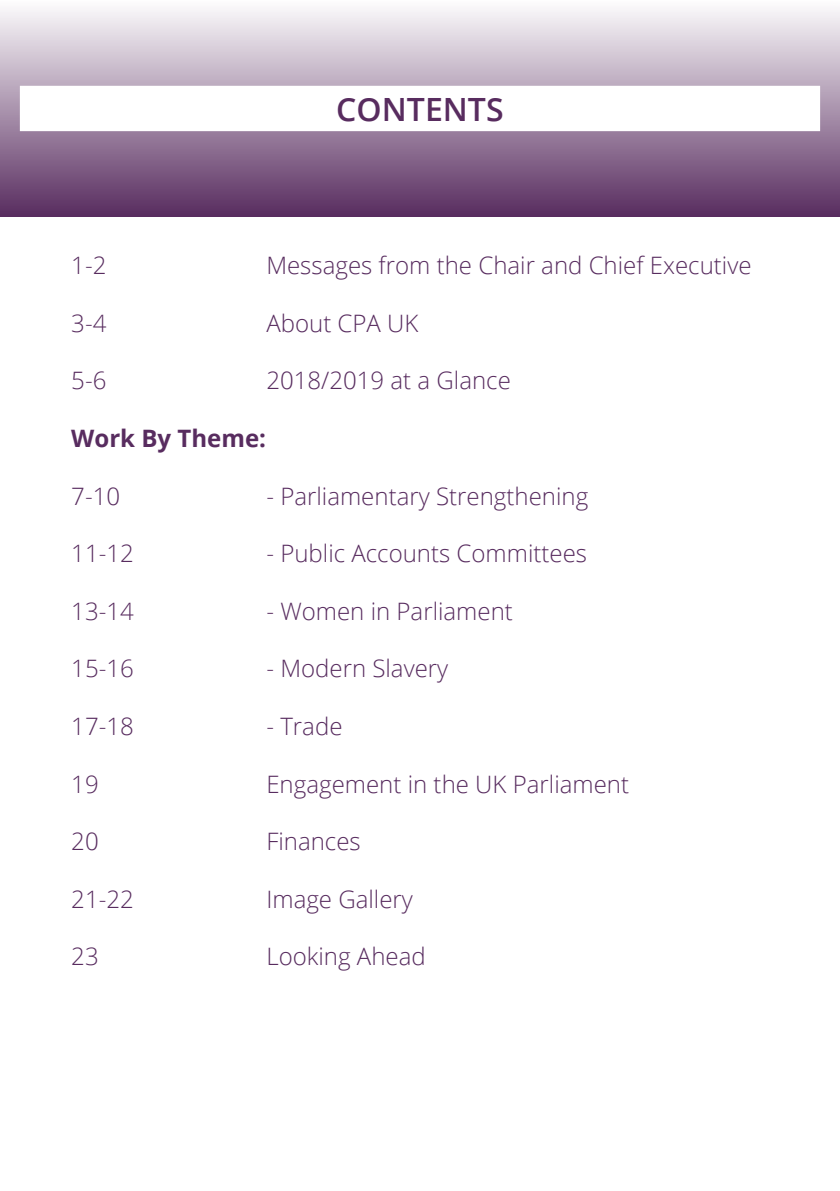
<style>
.page{position:relative;width:840px;height:1191px;background:#fff}
.page>*{position:absolute;margin:0;border:0;box-sizing:border-box;transform-origin:0 0}
.t1{font:600 32px "Open Sans";color:#582c5f}
.t2{font:300 24px "Open Sans";color:#582c5f}
.t3{font:700 24px "Open Sans";color:#582c5f}
</style>
<div class="page">
<svg style="left:0;top:10px;width:839px;height:207px;background:#a790aa"></svg>
<div style="left:21px;top:87px;width:797px;height:43px;background:#fff"></div>
<h1 class="t1" style="left:336px;top:87px;width:169px">CONTENTS</h1>
<p class="t2" style="left:266px;top:249px;width:486px">Messages from the Chair and Chief Executive</p>
<p class="t2" style="left:266px;top:306px;width:153px">About CPA UK</p>
<p class="t2" style="left:266px;top:364px;width:246px">2018/2019 at a Glance</p>
<p class="t2" style="left:71px;top:249px;width:37px">1-2</p>
<p class="t2" style="left:71px;top:306px;width:37px">3-4</p>
<p class="t2" style="left:71px;top:364px;width:37px">5-6</p>
<p class="t3" style="left:71px;top:421px;width:196px">Work By Theme:</p>
<p class="t2" style="left:71px;top:479px;width:50px">7-10</p>
<p class="t2" style="left:266px;top:479px;width:323px">- Parliamentary Strengthening</p>
<p class="t2" style="left:266px;top:537px;width:322px">- Public Accounts Committees</p>
<p class="t2" style="left:266px;top:594px;width:248px">- Women in Parliament</p>
<p class="t2" style="left:266px;top:652px;width:183px">- Modern Slavery</p>
<p class="t2" style="left:266px;top:710px;width:78px">- Trade</p>
<p class="t2" style="left:266px;top:767px;width:364px">Engagement in the UK Parliament</p>
<p class="t2" style="left:266px;top:825px;width:96px">Finances</p>
<p class="t2" style="left:266px;top:882px;width:148px">Image Gallery</p>
<p class="t2" style="left:266px;top:940px;width:161px">Looking Ahead</p>
<p class="t2" style="left:71px;top:537px;width:64px">11-12</p>
<p class="t2" style="left:71px;top:594px;width:64px">13-14</p>
<p class="t2" style="left:71px;top:652px;width:64px">15-16</p>
<p class="t2" style="left:71px;top:710px;width:64px">17-18</p>
<p class="t2" style="left:71px;top:767px;width:29px">19</p>
<p class="t2" style="left:71px;top:825px;width:29px">20</p>
<p class="t2" style="left:71px;top:882px;width:64px">21-22</p>
<p class="t2" style="left:71px;top:940px;width:29px">23</p>
</div>
